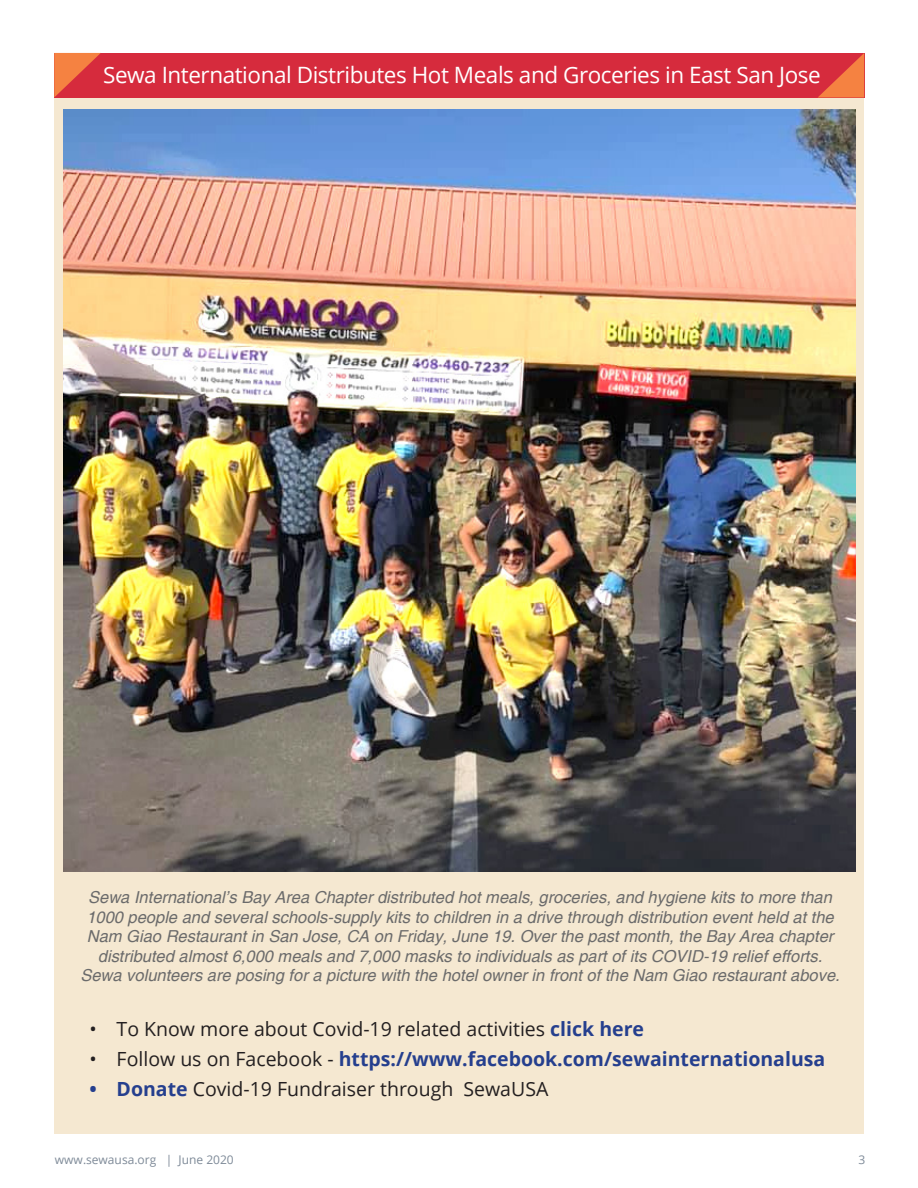
<style>
.page{position:relative;width:918px;height:1188px;background:#fff}
.page>*{position:absolute;margin:0;border:0;box-sizing:border-box;transform-origin:0 0}
.t1{font:22.5px "Open Sans";letter-spacing:-.02em;color:#fff}
.t2{font:19.5px "Open Sans";color:#231f20}
.t3{font:700 19.5px "Open Sans";color:#253f8e}
.t4{font:italic 16.5px/19.5px "Helvetica";color:#6b6b6b;text-align:center}
.t5{font:12px "Open Sans";color:#7e8a98}
.s1{font-weight:700;color:#253f8e}
.s2{font-weight:400;color:#231f20}
</style>
<div class="page">
<div style="left:54px;top:91px;width:810px;height:1043px;background:#f5e8d1"></div>
<div style="left:54px;top:53px;width:811px;height:45px;background:#d62b3d"></div>
<svg style="left:54px;top:53px;width:47px;height:45px"></svg>
<svg style="left:818px;top:53px;width:46px;height:45px"></svg>
<img style="left:64px;top:110px;width:792px;height:762px">
<p class="t1" style="left:103px;top:60px;width:719px">Sewa International Distributes Hot Meals and Groceries in East San Jose</p>
<p class="t4" style="left:80px;top:888px;width:761px">Sewa International’s Bay Area Chapter distributed hot meals, groceries, and hygiene kits to more than 1000 people and several schools-supply kits to children in a drive through distribution event held at the Nam Giao Restaurant in San Jose, CA on Friday, June 19. Over the past month, the Bay Area chapter distributed almost 6,000 meals and 7,000 masks to individuals as part of its COVID-19 relief efforts.<br>Sewa volunteers are posing for a picture with the hotel owner in front of the Nam Giao restaurant above.</p>
<p class="t2" style="left:90px;top:1015px;width:556px">• To Know more about Covid-19 related activities <span class="s1">click here</span></p>
<p class="t3" style="left:90px;top:1045px;width:737px"><span class="s2">• Follow us on Facebook -</span> https://www.facebook.com/sewainternationalusa</p>
<p class="t2" style="left:90px;top:1075px;width:460px"><span class="s1">• Donate</span> Covid-19 Fundraiser through SewaUSA</p>
<p class="t5" style="left:55px;top:1151px;width:180px">www.sewausa.org | June 2020</p>
<p class="t5" style="left:859px;top:1151px;width:8px">3</p>
</div>
